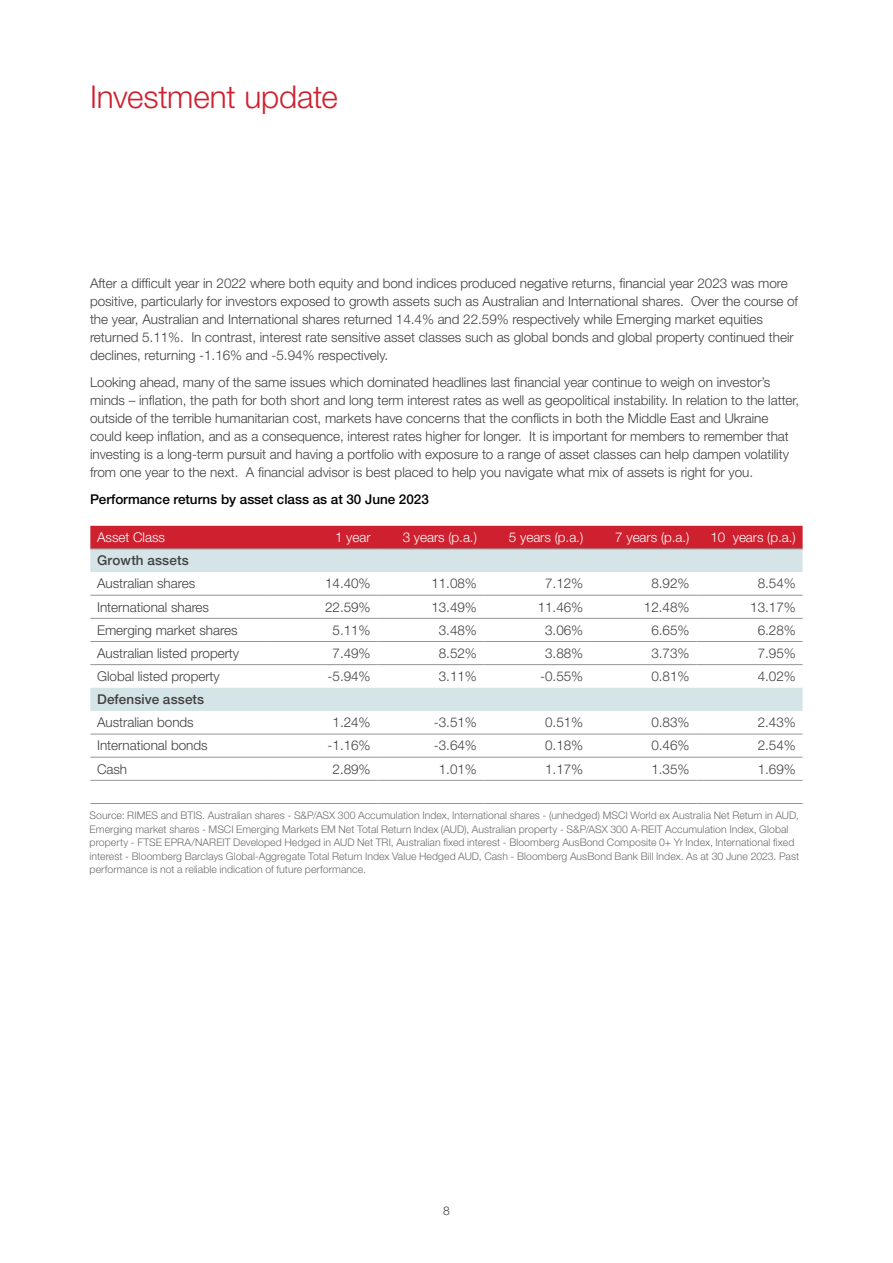
<style>
.page{position:relative;width:893px;height:1263px;background:#fff}
.page>*{position:absolute;margin:0;border:0;box-sizing:border-box;transform-origin:0 0}
.t1{font:300 31.5px "Helvetica Neue LT Std";letter-spacing:-.01em;color:#cf202f}
.t2{font:300 13.5px/18px "Helvetica Neue LT Std";letter-spacing:-.005em;color:#414042}
.t3{font:300 13.5px "Helvetica Neue LT Std";letter-spacing:-.005em;color:#fff}
.t4{font:500 13.5px "Helvetica Neue LT Std";letter-spacing:-.005em;color:#000}
.t5{font:500 13.5px "Helvetica Neue LT Std";letter-spacing:.01em;color:#414042}
.t6{font:300 12px "Helvetica Neue LT Std";color:#414042}
.t7{font:300 10.5px/13.5px "Helvetica Neue LT Std";letter-spacing:.005em;color:#6d6e71}
</style>
<div class="page">
<div style="left:90px;top:526px;width:713px;height:23px;background:#cf202f"></div>
<svg style="left:90px;top:550px;width:713px;height:161px"></svg>
<hr style="left:90px;top:595px;width:181px;height:1px;background:#939598">
<hr style="left:271px;top:595px;width:106px;height:1px;background:#939598">
<hr style="left:377px;top:595px;width:107px;height:1px;background:#939598">
<hr style="left:484px;top:595px;width:106px;height:1px;background:#939598">
<hr style="left:590px;top:595px;width:106px;height:1px;background:#939598">
<hr style="left:696px;top:595px;width:107px;height:1px;background:#939598">
<hr style="left:90px;top:618px;width:181px;height:1px;background:#939598">
<hr style="left:271px;top:618px;width:106px;height:1px;background:#939598">
<hr style="left:377px;top:618px;width:107px;height:1px;background:#939598">
<hr style="left:484px;top:618px;width:106px;height:1px;background:#939598">
<hr style="left:590px;top:618px;width:106px;height:1px;background:#939598">
<hr style="left:696px;top:618px;width:107px;height:1px;background:#939598">
<hr style="left:90px;top:641px;width:181px;height:1px;background:#939598">
<hr style="left:271px;top:641px;width:106px;height:1px;background:#939598">
<hr style="left:377px;top:641px;width:107px;height:1px;background:#939598">
<hr style="left:484px;top:641px;width:106px;height:1px;background:#939598">
<hr style="left:590px;top:641px;width:106px;height:1px;background:#939598">
<hr style="left:696px;top:641px;width:107px;height:1px;background:#939598">
<hr style="left:90px;top:664px;width:181px;height:1px;background:#939598">
<hr style="left:271px;top:664px;width:106px;height:1px;background:#939598">
<hr style="left:377px;top:664px;width:107px;height:1px;background:#939598">
<hr style="left:484px;top:664px;width:106px;height:1px;background:#939598">
<hr style="left:590px;top:664px;width:106px;height:1px;background:#939598">
<hr style="left:696px;top:664px;width:107px;height:1px;background:#939598">
<hr style="left:90px;top:734px;width:181px;height:1px;background:#939598">
<hr style="left:271px;top:734px;width:106px;height:1px;background:#939598">
<hr style="left:377px;top:734px;width:107px;height:1px;background:#939598">
<hr style="left:484px;top:734px;width:106px;height:1px;background:#939598">
<hr style="left:590px;top:734px;width:106px;height:1px;background:#939598">
<hr style="left:696px;top:734px;width:107px;height:1px;background:#939598">
<hr style="left:90px;top:757px;width:181px;height:1px;background:#939598">
<hr style="left:271px;top:757px;width:106px;height:1px;background:#939598">
<hr style="left:377px;top:757px;width:107px;height:1px;background:#939598">
<hr style="left:484px;top:757px;width:106px;height:1px;background:#939598">
<hr style="left:590px;top:757px;width:106px;height:1px;background:#939598">
<hr style="left:696px;top:757px;width:107px;height:1px;background:#939598">
<hr style="left:90px;top:780px;width:181px;height:1px;background:#939598">
<hr style="left:271px;top:780px;width:106px;height:1px;background:#939598">
<hr style="left:377px;top:780px;width:107px;height:1px;background:#939598">
<hr style="left:484px;top:780px;width:106px;height:1px;background:#939598">
<hr style="left:590px;top:780px;width:106px;height:1px;background:#939598">
<hr style="left:696px;top:780px;width:107px;height:1px;background:#939598">
<hr style="left:90px;top:803px;width:181px;height:1px;background:#939598">
<hr style="left:271px;top:803px;width:106px;height:1px;background:#939598">
<hr style="left:377px;top:803px;width:107px;height:1px;background:#939598">
<hr style="left:484px;top:803px;width:106px;height:1px;background:#939598">
<hr style="left:590px;top:803px;width:106px;height:1px;background:#939598">
<hr style="left:696px;top:803px;width:107px;height:1px;background:#939598">
<hr style="left:90px;top:549px;width:181px;height:1px;background:#939598">
<hr style="left:271px;top:549px;width:106px;height:1px;background:#939598">
<hr style="left:377px;top:549px;width:107px;height:1px;background:#939598">
<hr style="left:484px;top:549px;width:106px;height:1px;background:#939598">
<hr style="left:590px;top:549px;width:106px;height:1px;background:#939598">
<hr style="left:696px;top:549px;width:107px;height:1px;background:#939598">
<h1 class="t1" style="left:90px;top:78px;width:249px">Investment update</h1>
<p class="t2" style="left:90px;top:274px;width:710px">After a difficult year in 2022 where both equity and bond indices produced negative returns, financial year 2023 was more positive, particularly for investors exposed to growth assets such as Australian and International shares. Over the course of the year, Australian and International shares returned 14.4% and 22.59% respectively while Emerging market equities returned 5.11%. In contrast, interest rate sensitive asset classes such as global bonds and global property continued their declines, returning -1.16% and -5.94% respectively.</p>
<p class="t2" style="left:90px;top:373px;width:711px">Looking ahead, many of the same issues which dominated headlines last financial year continue to weigh on investor’s minds – inflation, the path for both short and long term interest rates as well as geopolitical instability. In relation to the latter, outside of the terrible humanitarian cost, markets have concerns that the conflicts in both the Middle East and Ukraine could keep inflation, and as a consequence, interest rates higher for longer. It is important for members to remember that investing is a long-term pursuit and having a portfolio with exposure to a range of asset classes can help dampen volatility from one year to the next. A financial advisor is best placed to help you navigate what mix of assets is right for you.</p>
<p class="t4" style="left:90px;top:491px;width:340px">Performance returns by asset class as at 30 June 2023</p>
<p class="t3" style="left:97px;top:529px;width:69px">Asset Class</p>
<p class="t3" style="left:335px;top:529px;width:37px">1 year</p>
<p class="t3" style="left:403px;top:529px;width:76px">3 years (p.a.)</p>
<p class="t3" style="left:509px;top:529px;width:76px">5 years (p.a.)</p>
<p class="t3" style="left:615px;top:529px;width:76px">7 years (p.a.)</p>
<p class="t3" style="left:710px;top:529px;width:87px">10 years (p.a.)</p>
<p class="t5" style="left:97px;top:552px;width:93px">Growth assets</p>
<p class="t2" style="left:97px;top:574px;width:100px">Australian shares</p>
<p class="t2" style="left:325px;top:574px;width:47px">14.40%</p>
<p class="t2" style="left:431px;top:574px;width:47px">11.08%</p>
<p class="t2" style="left:545px;top:574px;width:40px">7.12%</p>
<p class="t2" style="left:651px;top:574px;width:40px">8.92%</p>
<p class="t2" style="left:758px;top:574px;width:40px">8.54%</p>
<p class="t2" style="left:97px;top:597px;width:113px">International shares</p>
<p class="t2" style="left:325px;top:597px;width:47px">22.59%</p>
<p class="t2" style="left:431px;top:597px;width:47px">13.49%</p>
<p class="t2" style="left:538px;top:597px;width:47px">11.46%</p>
<p class="t2" style="left:644px;top:597px;width:47px">12.48%</p>
<p class="t2" style="left:750px;top:597px;width:47px">13.17%</p>
<p class="t2" style="left:97px;top:621px;width:142px">Emerging market shares</p>
<p class="t2" style="left:333px;top:621px;width:40px">5.11%</p>
<p class="t2" style="left:439px;top:621px;width:40px">3.48%</p>
<p class="t2" style="left:545px;top:621px;width:40px">3.06%</p>
<p class="t2" style="left:651px;top:621px;width:40px">6.65%</p>
<p class="t2" style="left:758px;top:621px;width:40px">6.28%</p>
<p class="t2" style="left:97px;top:644px;width:144px">Australian listed property</p>
<p class="t2" style="left:333px;top:644px;width:40px">7.49%</p>
<p class="t2" style="left:439px;top:644px;width:40px">8.52%</p>
<p class="t2" style="left:545px;top:644px;width:40px">3.88%</p>
<p class="t2" style="left:651px;top:644px;width:40px">3.73%</p>
<p class="t2" style="left:758px;top:644px;width:40px">7.95%</p>
<p class="t2" style="left:97px;top:667px;width:124px">Global listed property</p>
<p class="t2" style="left:328px;top:667px;width:45px">-5.94%</p>
<p class="t2" style="left:439px;top:667px;width:40px">3.11%</p>
<p class="t2" style="left:540px;top:667px;width:45px">-0.55%</p>
<p class="t2" style="left:651px;top:667px;width:40px">0.81%</p>
<p class="t2" style="left:758px;top:667px;width:40px">4.02%</p>
<p class="t5" style="left:97px;top:691px;width:109px">Defensive assets</p>
<p class="t2" style="left:97px;top:713px;width:98px">Australian bonds</p>
<p class="t2" style="left:333px;top:713px;width:40px">1.24%</p>
<p class="t2" style="left:434px;top:713px;width:45px">-3.51%</p>
<p class="t2" style="left:545px;top:713px;width:40px">0.51%</p>
<p class="t2" style="left:651px;top:713px;width:40px">0.83%</p>
<p class="t2" style="left:758px;top:713px;width:40px">2.43%</p>
<p class="t2" style="left:97px;top:736px;width:112px">International bonds</p>
<p class="t2" style="left:328px;top:736px;width:45px">-1.16%</p>
<p class="t2" style="left:434px;top:736px;width:45px">-3.64%</p>
<p class="t2" style="left:545px;top:736px;width:40px">0.18%</p>
<p class="t2" style="left:651px;top:736px;width:40px">0.46%</p>
<p class="t2" style="left:758px;top:736px;width:40px">2.54%</p>
<p class="t2" style="left:97px;top:759px;width:32px">Cash</p>
<p class="t2" style="left:333px;top:759px;width:40px">2.89%</p>
<p class="t2" style="left:439px;top:759px;width:40px">1.01%</p>
<p class="t2" style="left:545px;top:759px;width:40px">1.17%</p>
<p class="t2" style="left:651px;top:759px;width:40px">1.35%</p>
<p class="t2" style="left:758px;top:759px;width:40px">1.69%</p>
<p class="t7" style="left:90px;top:808px;width:711px">Source: RIMES and BTIS. Australian shares - S&amp;P/ASX 300 Accumulation Index, International shares - (unhedged) MSCI World ex Australia Net Return in AUD, Emerging market shares - MSCI Emerging Markets EM Net Total Return Index (AUD), Australian property - S&amp;P/ASX 300 A-REIT Accumulation Index, Global property - FTSE EPRA/NAREIT Developed Hedged in AUD Net TRI, Australian fixed interest - Bloomberg AusBond Composite 0+ Yr Index, International fixed interest - Bloomberg Barclays Global-Aggregate Total Return Index Value Hedged AUD, Cash - Bloomberg AusBond Bank Bill Index. As at 30 June 2023. Past performance is not a reliable indication of future performance.</p>
<p class="t6" style="left:443px;top:1203px;width:8px">8</p>
</div>
